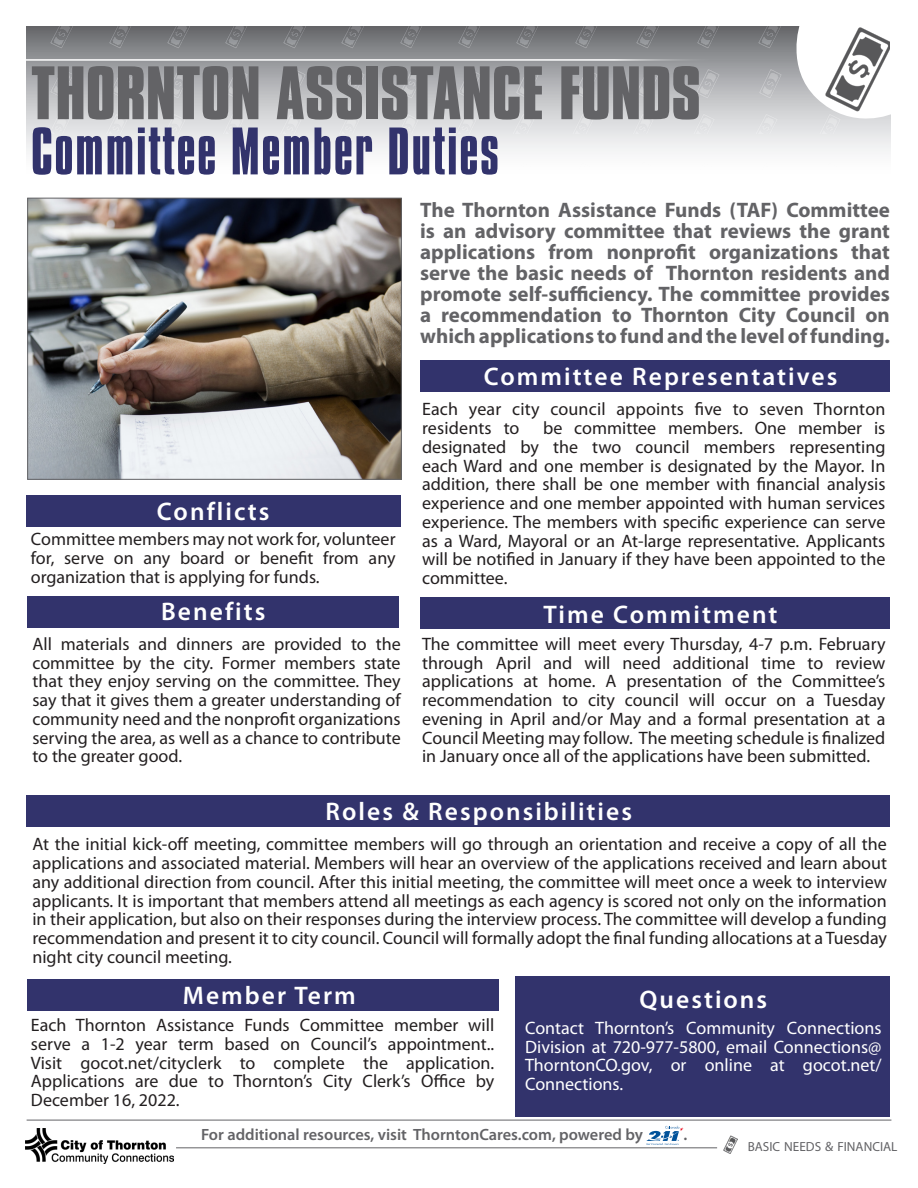
<style>
.page{position:relative;width:918px;height:1188px;background:#fff}
.page>*{position:absolute;margin:0;border:0;box-sizing:border-box;transform-origin:0 0}
.Flyer_Header{font:700 65.1px "Compacta BT";color:#636366}
.Flyer_Header-2{font:57.75px "Compacta BT";letter-spacing:.03em;color:#32336c}
.Paragraph_Subheading{font:600 25.5px "Myriad Pro";letter-spacing:.08em;color:#fff}
.Paragraph_SubHeading{font:600 25.5px "Myriad Pro";letter-spacing:.08em;color:#fff}
.Pullout{font:700 21px/21px "Myriad Pro";color:#636366;text-align:justify}
.Body_Text{font:18px/18.8px "Myriad Pro";color:#231f20;text-align:justify}
.Body_Text_-_White{font:18px/18.8px "Myriad Pro";color:#fff;text-align:justify}
.t1{font:600 16.35px "Myriad Pro";color:#636366}
.t2{font:13.2px "Myriad Pro";color:#636366}
.s1{font-size:13.5px}
</style>
<div class="page">
<div style="left:27px;top:597px;width:372px;height:31px;background:#32336c"></div>
<div style="left:27px;top:496px;width:374px;height:31px;background:#32336c"></div>
<div style="left:516px;top:976px;width:374px;height:141px;background:#32336c"></div>
<div style="left:26px;top:27px;width:864px;height:151px;background:linear-gradient(to bottom,#727478,#fff)"></div>
<img style="left:50px;top:67px;width:24px;height:32px">
<img style="left:110px;top:67px;width:24px;height:32px">
<img style="left:636px;top:68px;width:24px;height:31px">
<img style="left:758px;top:27px;width:24px;height:23px">
<img style="left:696px;top:68px;width:24px;height:31px">
<img style="left:575px;top:68px;width:24px;height:31px">
<img style="left:692px;top:112px;width:24px;height:21px">
<img style="left:817px;top:163px;width:24px;height:15px">
<img style="left:754px;top:112px;width:24px;height:21px">
<img style="left:630px;top:112px;width:25px;height:22px">
<img style="left:754px;top:163px;width:24px;height:15px">
<img style="left:570px;top:112px;width:24px;height:21px">
<img style="left:758px;top:68px;width:25px;height:31px">
<img style="left:636px;top:27px;width:24px;height:23px">
<img style="left:817px;top:132px;width:24px;height:1px">
<img style="left:570px;top:162px;width:24px;height:16px">
<img style="left:696px;top:27px;width:24px;height:23px">
<img style="left:452px;top:163px;width:25px;height:15px">
<img style="left:575px;top:27px;width:24px;height:23px">
<img style="left:515px;top:68px;width:25px;height:31px">
<img style="left:515px;top:27px;width:25px;height:23px">
<img style="left:453px;top:112px;width:24px;height:22px">
<img style="left:457px;top:68px;width:25px;height:31px">
<img style="left:395px;top:112px;width:25px;height:22px">
<img style="left:511px;top:112px;width:24px;height:21px">
<img style="left:336px;top:112px;width:25px;height:22px">
<img style="left:278px;top:112px;width:24px;height:22px">
<img style="left:692px;top:162px;width:24px;height:16px">
<img style="left:336px;top:163px;width:24px;height:15px">
<img style="left:278px;top:163px;width:24px;height:15px">
<img style="left:631px;top:162px;width:24px;height:16px">
<img style="left:400px;top:68px;width:24px;height:31px">
<img style="left:511px;top:162px;width:24px;height:16px">
<img style="left:50px;top:27px;width:24px;height:23px">
<img style="left:108px;top:27px;width:24px;height:23px">
<img style="left:395px;top:163px;width:24px;height:15px">
<img style="left:457px;top:27px;width:25px;height:23px">
<img style="left:399px;top:27px;width:25px;height:23px">
<img style="left:224px;top:27px;width:25px;height:23px">
<img style="left:283px;top:27px;width:24px;height:23px">
<img style="left:166px;top:68px;width:25px;height:31px">
<img style="left:220px;top:112px;width:25px;height:22px">
<img style="left:162px;top:112px;width:24px;height:22px">
<img style="left:46px;top:112px;width:24px;height:22px">
<img style="left:220px;top:163px;width:25px;height:15px">
<img style="left:104px;top:112px;width:24px;height:22px">
<img style="left:341px;top:27px;width:24px;height:23px">
<img style="left:341px;top:68px;width:25px;height:31px">
<img style="left:282px;top:68px;width:25px;height:31px">
<img style="left:167px;top:27px;width:24px;height:23px">
<img style="left:224px;top:68px;width:25px;height:31px">
<img style="left:162px;top:163px;width:24px;height:15px">
<img style="left:103px;top:162px;width:25px;height:16px">
<img style="left:46px;top:163px;width:24px;height:15px">
<hr style="left:21px;top:59px;width:702px;height:2px;background:#fff">
<hr style="left:176px;top:1147px;width:541px;height:1px;background:#636366">
<img style="left:26px;top:1129px;width:147px;height:34px">
<img style="left:723px;top:1136px;width:15px;height:18px">
<img style="left:29px;top:200px;width:371px;height:278px">
<div style="left:27px;top:198px;width:375px;height:282px;border:1px solid #636366"></div>
<svg style="left:785px;top:26px;width:106px;height:106px"></svg>
<img style="left:825px;top:27px;width:65px;height:85px">
<svg style="left:646px;top:1126px;width:38px;height:19px"></svg>
<div style="left:420px;top:360px;width:470px;height:32px;background:#32336c"></div>
<div style="left:420px;top:597px;width:470px;height:32px;background:#32336c"></div>
<div style="left:27px;top:979px;width:472px;height:31px;background:#32336c"></div>
<div style="left:27px;top:795px;width:863px;height:32px;background:#32336c"></div>
<hr style="left:27px;top:1120px;width:864px;height:1px;background:#636366">
<p class="Flyer_Header" style="left:31px;top:54px;width:672px">THORNTON ASSISTANCE FUNDS</p>
<p class="Flyer_Header-2" style="left:31px;top:118px;width:470px">Committee Member Duties</p>
<p class="Paragraph_Subheading" style="left:157px;top:495px;width:114px">Conflicts</p>
<p class="Body_Text" style="left:31px;top:530px;width:366px">Committee members may not work for, volunteer for, serve on any board or benefit from any organization that is applying for funds.</p>
<p class="Paragraph_Subheading" style="left:161px;top:595px;width:106px">Benefits</p>
<p class="Body_Text" style="left:32px;top:635px;width:370px">All materials and dinners are provided to the committee by the city. Former members state that they enjoy serving on the committee. They say that it gives them a greater understanding of community need and the nonprofit organizations serving the area, as well as a chance to contribute to the greater good.</p>
<p class="Pullout" style="left:420px;top:199px;width:471px">The Thornton Assistance Funds (TAF) Committee is an advisory committee that reviews the grant applications from nonprofit organizations that serve the basic needs of Thornton residents and promote self-sufficiency. The committee provides a recommendation to Thornton City Council on which applications to fund and the level of funding.</p>
<p class="Paragraph_Subheading" style="left:484px;top:360px;width:355px">Committee Representatives</p>
<p class="Body_Text" style="left:422px;top:400px;width:465px">Each year city council appoints five to seven Thornton residents to</p>
<p class="Body_Text" style="left:422px;top:419px;width:465px;text-indent:121px">be committee members. One member is designated by the two council members representing each Ward and one member is designated by the Mayor. In addition, there shall be one member with financial analysis experience and one member appointed with human services experience. The members with specific experience can serve as a Ward, Mayoral or an At-large representative. Applicants will be notified in January if they have been appointed to the committee.</p>
<p class="Paragraph_Subheading" style="left:544px;top:598px;width:235px">Time Commitment</p>
<p class="Body_Text" style="left:422px;top:635px;width:465px">The committee will meet every Thursday, 4-7 p.m. February through April and will need additional time to review applications at home. A presentation of the Committee’s recommendation to city council will occur on a Tuesday evening in April and/or May and a formal presentation at a Council Meeting may follow. The meeting schedule is finalized in January once all of the applications have been submitted.</p>
<p class="Paragraph_Subheading" style="left:326px;top:795px;width:308px">Roles &amp; Responsibilities</p>
<p class="Body_Text" style="left:32px;top:835px;width:856px">At the initial kick-off meeting, committee members will go through an orientation and receive a copy of all the applications and associated material. Members will hear an overview of the applications received and learn about any additional direction from council. After this initial meeting, the committee will meet once a week to interview applicants. It is important that members attend all meetings as each agency is scored not only on the information in their application, but also on their responses during the interview process. The committee will develop a funding recommendation and present it to city council. Council will formally adopt the final funding allocations at a Tuesday night city council meeting.</p>
<p class="Paragraph_Subheading" style="left:183px;top:979px;width:175px">Member Term</p>
<p class="Body_Text" style="left:31px;top:1016px;width:465px">Each Thornton Assistance Funds Committee member will serve a 1-2 year term based on Council’s appointment..<br>Visit gocot.net/cityclerk to complete the application.<br>Applications are due to Thornton’s City Clerk’s Office by December 16, 2022.</p>
<p class="Paragraph_SubHeading" style="left:639px;top:984px;width:129px">Questions</p>
<p class="Body_Text_-_White" style="left:525px;top:1019px;width:358px">Contact Thornton’s Community Connections Division at 720-977-5800, email Connections@ ThorntonCO.gov, or online at gocot.net/ Connections.</p>
<p class="t1" style="left:201px;top:1124px;width:443px">For additional resources, visit ThorntonCares.com, powered by</p>
<p class="t1" style="left:684px;top:1124px;width:5px">.</p>
<p class="t2" style="left:748px;top:1139px;width:151px">BASIC NEEDS <span class="s1">&amp;</span> FINANCIAL</p>
</div>
